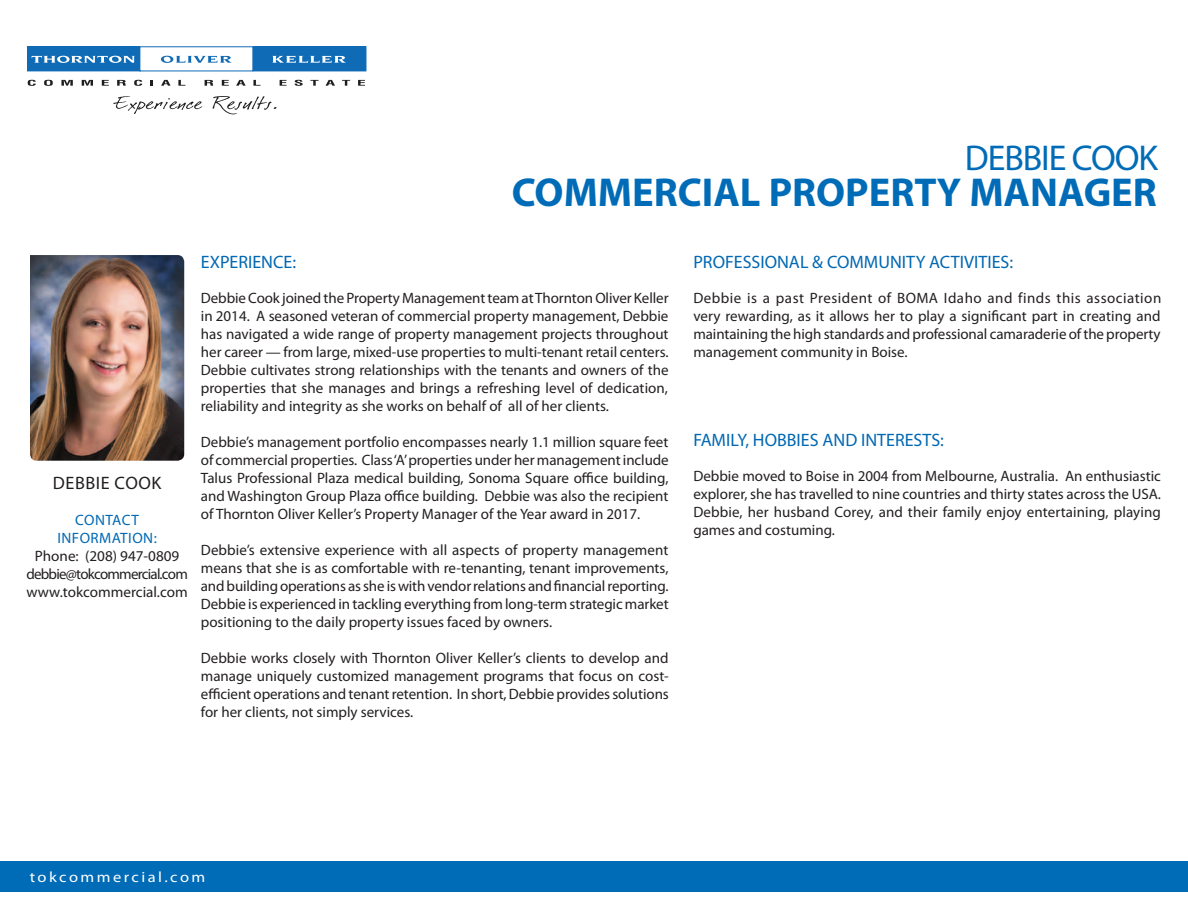
<style>
.page{position:relative;width:1188px;height:918px;background:#fff}
.page>*{position:absolute;margin:0;border:0;box-sizing:border-box;transform-origin:0 0}
.t1{font:700 40.5px "Myriad Pro";color:#006cb7}
.t2{font:36px "Myriad Pro";letter-spacing:-.03em;color:#006cb7}
.t3{font:18px "Myriad Pro";color:#0168b3}
.t4{font:18px "Myriad Pro";letter-spacing:.03em;color:#231f20}
.t5{font:15px/18px "Myriad Pro";color:#231f20;text-align:justify}
.t6{font:15px/18px "Myriad Pro";letter-spacing:.03em;color:#0168b3;text-align:center}
.t7{font:14.85px "Myriad Pro";letter-spacing:.15em;color:#fff;scale:1.11 1}
</style>
<div class="page">
<div style="left:0;top:861px;width:1188px;height:30px;background:#006bb6"></div>
<svg style="left:28px;top:80px;width:8px;height:6px"></svg>
<svg style="left:44px;top:80px;width:9px;height:6px"></svg>
<svg style="left:61px;top:80px;width:12px;height:6px"></svg>
<svg style="left:82px;top:80px;width:11px;height:6px"></svg>
<svg style="left:102px;top:80px;width:7px;height:6px"></svg>
<svg style="left:117px;top:80px;width:9px;height:6px"></svg>
<svg style="left:134px;top:80px;width:8px;height:6px"></svg>
<svg style="left:151px;top:80px;width:2px;height:6px"></svg>
<svg style="left:161px;top:80px;width:10px;height:6px"></svg>
<svg style="left:178px;top:80px;width:7px;height:6px"></svg>
<svg style="left:205px;top:80px;width:8px;height:6px"></svg>
<svg style="left:222px;top:80px;width:7px;height:6px"></svg>
<svg style="left:236px;top:80px;width:10px;height:6px"></svg>
<svg style="left:253px;top:80px;width:7px;height:6px"></svg>
<svg style="left:280px;top:80px;width:7px;height:6px"></svg>
<svg style="left:295px;top:80px;width:8px;height:6px"></svg>
<svg style="left:310px;top:80px;width:9px;height:6px"></svg>
<svg style="left:326px;top:80px;width:9px;height:6px"></svg>
<svg style="left:342px;top:80px;width:8px;height:6px"></svg>
<svg style="left:358px;top:80px;width:7px;height:6px"></svg>
<div style="left:27px;top:47px;width:113px;height:24px;background:#106bb6"></div>
<div style="left:253px;top:47px;width:113px;height:24px;background:#106bb6"></div>
<svg style="left:32px;top:56px;width:103px;height:7px"></svg>
<svg style="left:161px;top:56px;width:71px;height:7px"></svg>
<svg style="left:272px;top:56px;width:74px;height:7px"></svg>
<svg style="left:113px;top:96px;width:89px;height:18px"></svg>
<svg style="left:213px;top:96px;width:63px;height:18px"></svg>
<img style="left:30px;top:255px;width:154px;height:206px">
<h2 class="t2" style="left:965px;top:136px;width:195px">DEBBIE COOK</h2>
<h1 class="t1" style="left:512px;top:166px;width:647px">COMMERCIAL PROPERTY MANAGER</h1>
<p class="t4" style="left:53px;top:471px;width:110px">DEBBIE COOK</p>
<p class="t6" style="left:57px;top:510px;width:101px">CONTACT<br>INFORMATION:</p>
<p class="t5" style="left:26px;top:546px;width:163px;text-align:center">Phone: (208) 947-0809 debbie@tokcommercial.com www.tokcommercial.com</p>
<p class="t3" style="left:201px;top:251px;width:97px">EXPERIENCE:</p>
<p class="t5" style="left:201px;top:289px;width:469px">Debbie Cook joined the Property Management team at Thornton Oliver Keller in 2014. A seasoned veteran of commercial property management, Debbie has navigated a wide range of property management projects throughout her career — from large, mixed-use properties to multi-tenant retail centers.<br>Debbie cultivates strong relationships with the tenants and owners of the properties that she manages and brings a refreshing level of dedication, reliability and integrity as she works on behalf of all of her clients.</p>
<p class="t5" style="left:201px;top:433px;width:469px">Debbie’s management portfolio encompasses nearly 1.1 million square feet of commercial properties. Class ‘A’ properties under her management include Talus Professional Plaza medical building, Sonoma Square office building, and Washington Group Plaza office building. Debbie was also the recipient of Thornton Oliver Keller’s Property Manager of the Year award in 2017.</p>
<p class="t5" style="left:201px;top:541px;width:469px">Debbie’s extensive experience with all aspects of property management means that she is as comfortable with re-tenanting, tenant improvements, and building operations as she is with vendor relations and financial reporting.<br>Debbie is experienced in tackling everything from long-term strategic market positioning to the daily property issues faced by owners.</p>
<p class="t5" style="left:201px;top:649px;width:470px">Debbie works closely with Thornton Oliver Keller’s clients to develop and manage uniquely customized management programs that focus on cost&shy;efficient operations and tenant retention. In short, Debbie provides solutions for her clients, not simply services.</p>
<p class="t3" style="left:693px;top:251px;width:321px">PROFESSIONAL &amp; COMMUNITY ACTIVITIES:</p>
<p class="t5" style="left:693px;top:289px;width:469px">Debbie is a past President of BOMA Idaho and finds this association very rewarding, as it allows her to play a significant part in creating and maintaining the high standards and professional camaraderie of the property management community in Boise.</p>
<p class="t3" style="left:693px;top:429px;width:252px">FAMILY, HOBBIES AND INTERESTS:</p>
<p class="t5" style="left:693px;top:466px;width:469px">Debbie moved to Boise in 2004 from Melbourne, Australia. An enthusiastic explorer, she has travelled to nine countries and thirty states across the USA.<br>Debbie, her husband Corey, and their family enjoy entertaining, playing games and costuming.</p>
<p class="t7" style="left:30px;top:867px;width:160px">tokcommercial.com</p>
</div>
